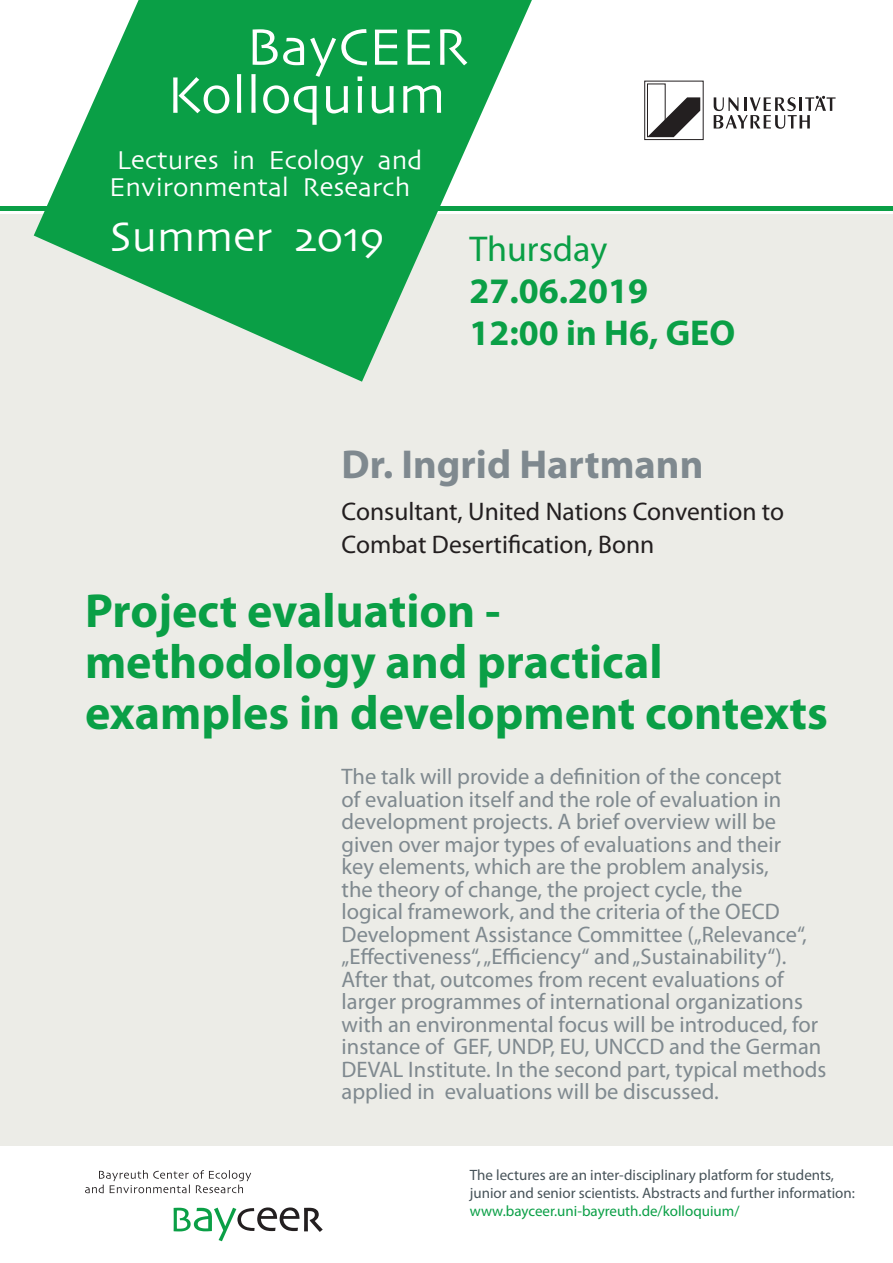
<style>
.page{position:relative;width:893px;height:1263px;background:#fff}
.page>*{position:absolute;margin:0;border:0;box-sizing:border-box;transform-origin:0 0}
.t1{font:54px/48px "Skia";color:#fff}
.t2{font:700 48px/51px "Myriad Pro";color:#0a9f46}
.t3{font:43.5px "Skia";color:#fff}
.t4{font:700 40.5px "Myriad Pro";color:#7f898f}
.t5{font:700 36px/42px "Myriad Pro";color:#0a9f46}
.t6{font:27px/27px "Skia";color:#fff}
.t7{font:25.5px/33px "Myriad Pro";color:#231f20}
.t8{font:22.5px/22.5px "Myriad Pro";color:#7f898f}
.t9{font:15px/18px "Myriad Pro";color:#475359}
.s1{font-weight:400}
.s2{color:#0a9f46}
</style>
<div class="page">
<svg style="left:174px;top:1207px;width:149px;height:34px"></svg>
<svg style="left:85px;top:1170px;width:166px;height:23px"></svg>
<svg style="left:647px;top:83px;width:53px;height:55px"></svg>
<div style="left:644px;top:81px;width:59px;height:59px;border:1px solid #231f20"></div>
<svg style="left:714px;top:96px;width:122px;height:33px"></svg>
<div style="left:0;top:215px;width:893px;height:931px;background:#ecece7"></div>
<svg style="left:34px;top:0;width:498px;height:382px;fill:#0a9f46"></svg>
<hr style="left:0;top:206px;width:893px;height:4px;background:#0a9f46">
<p class="t1" style="left:167px;top:26px;width:303px;text-indent:79px">BayCEER<br>Kolloquium</p>
<p class="t6" style="left:109px;top:148px;width:315px">Lectures in Ecology and<br>Environmental Research</p>
<p class="t3" style="left:110px;top:211px;width:276px">Summer 2019</p>
<p class="t5" style="left:469px;top:227px;width:267px"><span class="s1">Thursday<br></span>27.06.2019<br>12:00 in H6, GEO</p>
<p class="t4" style="left:342px;top:438px;width:363px">Dr. Ingrid Hartmann</p>
<p class="t7" style="left:342px;top:494px;width:444px">Consultant, United Nations Convention to<br>Combat Desertification, Bonn</p>
<p class="t2" style="left:85px;top:584px;width:744px">Project evaluation -<br>methodology and practical examples in development contexts</p>
<p class="t8" style="left:342px;top:765px;width:486px">The talk will provide a definition of the concept<br>of evaluation itself and the role of evaluation in development projects. A brief overview will be given over major types of evaluations and their<br>key elements, which are the problem analysis,<br>the theory of change, the project cycle, the<br>logical framework, and the criteria of the OECD Development Assistance Committee („Relevance“, „Effectiveness“, „Efficiency“ and „Sustainability“).<br>After that, outcomes from recent evaluations of larger programmes of international organizations with an environmental focus will be introduced, for instance of GEF, UNDP, EU, UNCCD and the German DEVAL Institute. In the second part, typical methods applied in evaluations will be discussed.</p>
<p class="t9" style="left:470px;top:1166px;width:386px">The lectures are an inter-disciplinary platform for students, junior and senior scientists. Abstracts and further information: <span class="s2">www.bayceer.uni-bayreuth.de/kolloquium/</span></p>
</div>
